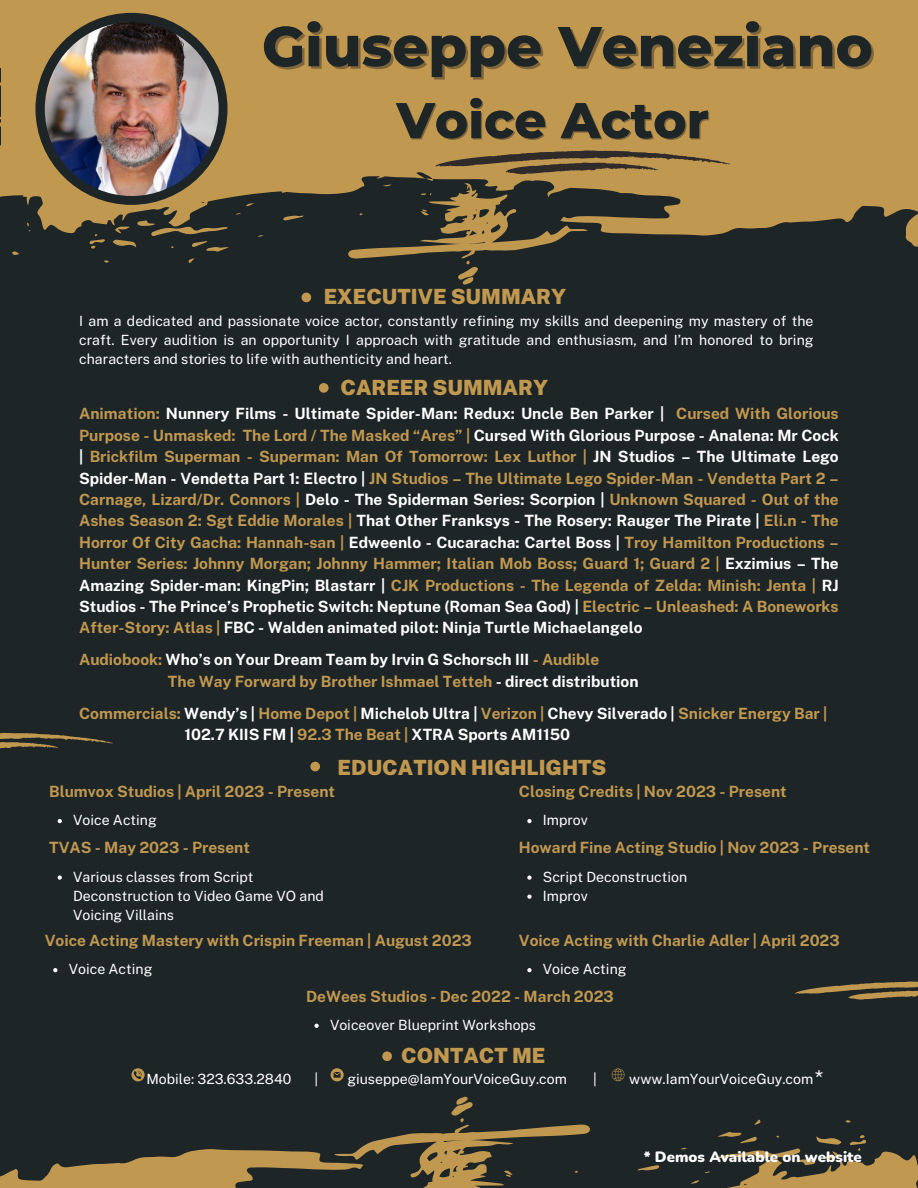
<style>
.page{position:relative;width:918px;height:1188px;background:#1d2527}
.page>*{position:absolute;margin:0;border:0;box-sizing:border-box;transform-origin:0 0}
.t1{font:800 56.1px "Montserrat";color:#1d2527}
.t2{font:800 50.25px "Montserrat";color:#1d2527}
.t3{font:900 21px "Public Sans";color:#c19850}
.t4{font:19.5px "Avenir Next Rounded Std";color:#fff}
.t5{font:700 15.45px/21.5px "Public Sans";color:#c19850;text-align:justify}
.t6{font:700 15.45px/21.5px "Public Sans";color:#fff}
.t7{font:900 15px "Nunito";color:#fff}
.t8{font:14.1px/19.2px "Public Sans";color:#fff;text-align:justify}
.s1{color:#fff}
.s2{color:#c19850}
</style>
<div class="page">
<svg style="left:0;top:1097px;width:918px;height:91px"></svg>
<svg style="left:0;top:0;width:918px;height:285px;fill:#c19850"></svg>
<svg style="left:435px;top:150px;width:295px;height:24px;background:#8d7142"></svg>
<div style="left:35px;top:13px;width:193px;height:192px;background:#1d2527;border-radius:50%"></div>
<img style="left:45px;top:22px;width:174px;height:174px;border-radius:50%">
<svg style="left:795px;top:981px;width:123px;height:18px"></svg>
<svg style="left:0;top:733px;width:113px;height:16px"></svg>
<svg style="left:302px;top:293px;width:9px;height:9px"></svg>
<svg style="left:319px;top:383px;width:10px;height:10px"></svg>
<svg style="left:58px;top:819px;width:4px;height:4px"></svg>
<svg style="left:53px;top:968px;width:4px;height:4px"></svg>
<svg style="left:58px;top:875px;width:4px;height:5px"></svg>
<svg style="left:314px;top:1024px;width:5px;height:4px"></svg>
<svg style="left:527px;top:968px;width:5px;height:4px"></svg>
<svg style="left:527px;top:819px;width:5px;height:4px"></svg>
<svg style="left:527px;top:875px;width:5px;height:5px"></svg>
<svg style="left:527px;top:895px;width:5px;height:4px"></svg>
<svg style="left:310px;top:762px;width:10px;height:9px"></svg>
<svg style="left:131px;top:1068px;width:14px;height:13px"></svg>
<svg style="left:331px;top:1068px;width:13px;height:13px"></svg>
<svg style="left:612px;top:1068px;width:13px;height:13px"></svg>
<svg style="left:382px;top:1051px;width:10px;height:10px"></svg>
<h4 class="t1" style="left:262px;top:12px;width:612px">Giuseppe Veneziano</h4>
<p class="t2" style="left:396px;top:90px;width:314px">Voice Actor</p>
<p class="t3" style="left:324px;top:284px;width:244px">EXECUTIVE SUMMARY</p>
<h1 class="t8" style="left:79px;top:311px;width:736px">I am a dedicated and passionate voice actor, constantly refining my skills and deepening my mastery of the craft. Every audition is an opportunity I approach with gratitude and enthusiasm, and I’m honored to bring characters and stories to life with authenticity and heart.</h1>
<h2 class="t3" style="left:340px;top:376px;width:209px">CAREER SUMMARY</h2>
<p class="t5" style="left:79px;top:403px;width:761px">Animation: <span class="s1">Nunnery Films - Ultimate Spider-Man: Redux: Uncle Ben Parker |</span> Cursed With Glorious Purpose - Unmasked: The Lord / The Masked “Ares” | <span class="s1">Cursed With Glorious Purpose - Analena: Mr Cock |</span> Brickfilm Superman - Superman: Man Of Tomorrow: Lex Luthor | <span class="s1">JN Studios – The Ultimate Lego Spider-Man - Vendetta Part 1: Electro |</span> JN Studios – The Ultimate Lego Spider-Man - Vendetta Part 2 – Carnage, Lizard/Dr. Connors | <span class="s1">Delo - The Spiderman Series: Scorpion |</span> Unknown Squared - Out of the Ashes Season 2: Sgt Eddie Morales | <span class="s1">That Other Franksys - The Rosery: Rauger The Pirate |</span> Eli.n - The Horror Of City Gacha: Hannah-san | <span class="s1">Edweenlo - Cucaracha: Cartel Boss |</span> Troy Hamilton Productions – Hunter Series: Johnny Morgan; Johnny Hammer; Italian Mob Boss; Guard 1; Guard 2 | <span class="s1">Exzimius – The Amazing Spider-man: KingPin; Blastarr |</span> CJK Productions - The Legenda of Zelda: Minish: Jenta | <span class="s1">RJ Studios - The Prince’s Prophetic Switch: Neptune (Roman Sea God) |</span> Electric – Unleashed: A Boneworks After-Story: Atlas | <span class="s1">FBC - Walden animated pilot: Ninja Turtle Michaelangelo</span></p>
<p class="t6" style="left:168px;top:649px;width:472px;text-indent:-89px"><span class="s2">Audiobook:</span> Who’s on Your Dream Team by Irvin G Schorsch III <span class="s2">- Audible<br>The Way Forward by Brother Ishmael Tetteh</span> - direct distribution</p>
<h3 class="t6" style="left:184px;top:703px;width:644px;text-indent:-105px"><span class="s2">Commercials:</span> Wendy’s | <span class="s2">Home Depot |</span> Michelob Ultra | <span class="s2">Verizon |</span> Chevy Silverado | <span class="s2">Snicker Energy Bar |<br></span>102.7 KIIS FM | <span class="s2">92.3 The Beat |</span> XTRA Sports AM1150</h3>
<p class="t3" style="left:338px;top:755px;width:270px">EDUCATION HIGHLIGHTS</p>
<p class="t5" style="left:49px;top:781px;width:287px">Blumvox Studios | April 2023 - Present</p>
<h3 class="t8" style="left:73px;top:811px;width:85px">Voice Acting</h3>
<p class="t5" style="left:519px;top:781px;width:269px">Closing Credits | Nov 2023 - Present</p>
<p class="t8" style="left:543px;top:811px;width:47px">Improv</p>
<h4 class="t5" style="left:519px;top:837px;width:353px">Howard Fine Acting Studio | Nov 2023 - Present</h4>
<h4 class="t8" style="left:543px;top:867px;width:146px">Script Deconstruction</h4>
<p class="t8" style="left:543px;top:886px;width:47px">Improv</p>
<h4 class="t5" style="left:49px;top:837px;width:202px">TVAS - May 2023 - Present</h4>
<p class="t8" style="left:73px;top:867px;width:252px;text-align:left">Various classes from Script<br>Deconstruction to Video Game VO and<br>Voicing Villains</p>
<h4 class="t5" style="left:45px;top:930px;width:429px">Voice Acting Mastery with Crispin Freeman | August 2023</h4>
<h4 class="t8" style="left:69px;top:960px;width:85px">Voice Acting</h4>
<h4 class="t5" style="left:519px;top:930px;width:322px">Voice Acting with Charlie Adler | April 2023</h4>
<h4 class="t8" style="left:543px;top:960px;width:85px">Voice Acting</h4>
<p class="t5" style="left:306px;top:985px;width:309px">DeWees Studios - Dec 2022 - March 2023</p>
<h3 class="t8" style="left:330px;top:1015px;width:208px">Voiceover Blueprint Workshops</h3>
<p class="t3" style="left:401px;top:1043px;width:146px">CONTACT ME</p>
<h4 class="t4" style="left:815px;top:1065px;width:10px">*</h4>
<p class="t8" style="left:146px;top:1069px;width:147px">Mobile: 323.633.2840</p>
<p class="t8" style="left:314px;top:1069px;width:5px">|</p>
<p class="t8" style="left:347px;top:1069px;width:221px">giuseppe@IamYourVoiceGuy.com</p>
<p class="t8" style="left:593px;top:1069px;width:5px">|</p>
<p class="t8" style="left:629px;top:1069px;width:186px">www.IamYourVoiceGuy.com</p>
<p class="t7" style="left:644px;top:1147px;width:220px">* Demos Available on website</p>
</div>
